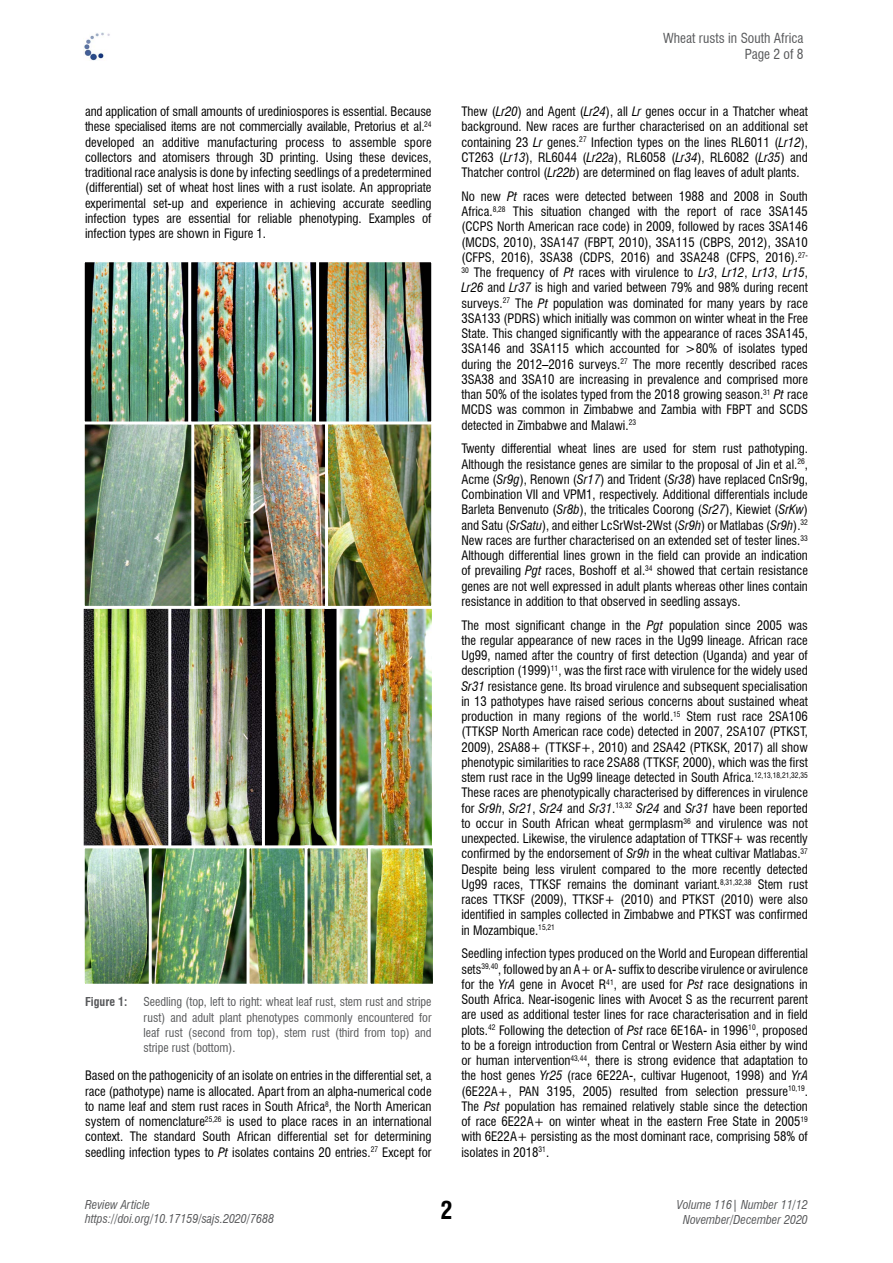
<style>
.page{position:relative;width:893px;height:1263px;background:#fff}
.page>*{position:absolute;margin:0;border:0;box-sizing:border-box;transform-origin:0 0}
.t1{font:700 condensed 24px "Swiss 721 BT";color:#000}
.HEADER_top{font:condensed 13.5px "Swiss 721 BT";color:#58595b}
.BODY{font:condensed 12.75px/15.3px "Swiss 721 BT";color:#000;text-align:justify}
.FIG_caption{font:condensed 12px/15.3px "Swiss 721 BT";color:#58595b;text-align:justify}
.t2{font:italic condensed 12px/14.4px "Swiss 721 BT";color:#58595b;text-align:center}
.FIG_caption-2{font:700 condensed 12px "Swiss 721 BT";color:#58595b}
.s1{font-style:italic}
</style>
<div class="page">
<img style="left:84px;top:32px;width:26px;height:29px">
<img style="left:83px;top:262px;width:350px;height:722px">
<p class="HEADER_top" style="left:663px;top:30px;width:142px">Wheat rusts in South Africa</p>
<p class="HEADER_top" style="left:745px;top:46px;width:60px">Page 2 of 8</p>
<p class="BODY" style="left:85px;top:104px;width:348px">and application of small amounts of urediniospores is essential. Because these specialised items are not commercially available, Pretorius et al.<sup>24 </sup>developed an additive manufacturing process to assemble spore collectors and atomisers through 3D printing. Using these devices, traditional race analysis is done by infecting seedlings of a predetermined (differential) set of wheat host lines with a rust isolate. An appropriate experimental set-up and experience in achieving accurate seedling infection types are essential for reliable phenotyping. Examples of infection types are shown in Figure 1.</p>
<p class="FIG_caption-2" style="left:85px;top:995px;width:44px">Figure 1:</p>
<p class="FIG_caption" style="left:144px;top:994px;width:290px">Seedling (top, left to right: wheat leaf rust, stem rust and stripe rust) and adult plant phenotypes commonly encountered for leaf rust (second from top), stem rust (third from top) and stripe rust (bottom).</p>
<p class="BODY" style="left:85px;top:1068px;width:348px">Based on the pathogenicity of an isolate on entries in the differential set, a race (pathotype) name is allocated. Apart from an alpha-numerical code to name leaf and stem rust races in South Africa<sup>8</sup>, the North American system of nomenclature<sup>25,26</sup> is used to place races in an international context. The standard South African differential set for determining seedling infection types to <span class="s1">Pt</span> isolates contains 20 entries.<sup>27</sup> Except for</p>
<p class="BODY" style="left:461px;top:104px;width:348px">Thew (<span class="s1">Lr20</span>) and Agent (<span class="s1">Lr24</span>), all <span class="s1">Lr</span> genes occur in a Thatcher wheat background. New races are further characterised on an additional set containing 23 <span class="s1">Lr</span> genes.<sup>27</sup> Infection types on the lines RL6011 (<span class="s1">Lr12</span>), CT263 (<span class="s1">Lr13</span>), RL6044 (<span class="s1">Lr22a</span>), RL6058 (<span class="s1">Lr34</span>), RL6082 (<span class="s1">Lr35</span>) and Thatcher control (<span class="s1">Lr22b</span>) are determined on flag leaves of adult plants.</p>
<p class="BODY" style="left:461px;top:188px;width:348px">No new <span class="s1">Pt</span> races were detected between 1988 and 2008 in South Africa.<sup>8,28</sup> This situation changed with the report of race 3SA145 (CCPS North American race code) in 2009, followed by races 3SA146 (MCDS, 2010), 3SA147 (FBPT, 2010), 3SA115 (CBPS, 2012), 3SA10 (CFPS, 2016), 3SA38 (CDPS, 2016) and 3SA248 (CFPS, 2016).<sup>27- 30</sup> The frequency of <span class="s1">Pt</span> races with virulence to <span class="s1">Lr3</span>, <span class="s1">Lr12</span>, <span class="s1">Lr13</span>, <span class="s1">Lr15</span>, <span class="s1">Lr26</span> and <span class="s1">Lr37</span> is high and varied between 79% and 98% during recent surveys.<sup>27</sup> The <span class="s1">Pt</span> population was dominated for many years by race 3SA133 (PDRS) which initially was common on winter wheat in the Free State. This changed significantly with the appearance of races 3SA145, 3SA146 and 3SA115 which accounted for &gt;80% of isolates typed during the 2012–2016 surveys.<sup>27</sup> The more recently described races 3SA38 and 3SA10 are increasing in prevalence and comprised more than 50% of the isolates typed from the 2018 growing season.<sup>31</sup> <span class="s1">Pt</span> race MCDS was common in Zimbabwe and Zambia with FBPT and SCDS detected in Zimbabwe and Malawi.<sup>23</sup></p>
<p class="BODY" style="left:461px;top:441px;width:348px">Twenty differential wheat lines are used for stem rust pathotyping.<br>Although the resistance genes are similar to the proposal of Jin et al.<sup>26</sup>, Acme (<span class="s1">Sr9g</span>), Renown (<span class="s1">Sr17</span>) and Trident (<span class="s1">Sr38</span>) have replaced CnSr9g, Combination VII and VPM1, respectively. Additional differentials include Barleta Benvenuto (<span class="s1">Sr8b</span>), the triticales Coorong (<span class="s1">Sr27</span>), Kiewiet (<span class="s1">SrKw</span>) and Satu (<span class="s1">SrSatu</span>), and either LcSrWst-2Wst (<span class="s1">Sr9h</span>) or Matlabas (<span class="s1">Sr9h</span>).<sup>32<br></sup>New races are further characterised on an extended set of tester lines.<sup>33<br></sup>Although differential lines grown in the field can provide an indication of prevailing <span class="s1">Pgt</span> races, Boshoff et al.<sup>34</sup> showed that certain resistance genes are not well expressed in adult plants whereas other lines contain resistance in addition to that observed in seedling assays.</p>
<p class="BODY" style="left:461px;top:617px;width:348px">The most significant change in the <span class="s1">Pgt</span> population since 2005 was the regular appearance of new races in the Ug99 lineage. African race Ug99, named after the country of first detection (Uganda) and year of description (1999)<sup>11</sup>, was the first race with virulence for the widely used <span class="s1">Sr31</span> resistance gene. Its broad virulence and subsequent specialisation in 13 pathotypes have raised serious concerns about sustained wheat production in many regions of the world.<sup>15</sup> Stem rust race 2SA106 (TTKSP North American race code) detected in 2007, 2SA107 (PTKST, 2009), 2SA88+ (TTKSF+, 2010) and 2SA42 (PTKSK, 2017) all show phenotypic similarities to race 2SA88 (TTKSF, 2000), which was the first stem rust race in the Ug99 lineage detected in South Africa.<sup>12,13,18,21,32,35<br></sup>These races are phenotypically characterised by differences in virulence for <span class="s1">Sr9h</span>, <span class="s1">Sr21</span>, <span class="s1">Sr24</span> and <span class="s1">Sr31</span>.<sup>13,32</sup> <span class="s1">Sr24</span> and <span class="s1">Sr31</span> have been reported to occur in South African wheat germplasm<sup>36</sup> and virulence was not unexpected. Likewise, the virulence adaptation of TTKSF+ was recently confirmed by the endorsement of <span class="s1">Sr9h</span> in the wheat cultivar Matlabas.<sup>37<br></sup>Despite being less virulent compared to the more recently detected Ug99 races, TTKSF remains the dominant variant.<sup>8,31,32,38</sup> Stem rust races TTKSF (2009), TTKSF+ (2010) and PTKST (2010) were also identified in samples collected in Zimbabwe and PTKST was confirmed in Mozambique.<sup>15,21</sup></p>
<p class="BODY" style="left:461px;top:946px;width:348px">Seedling infection types produced on the World and European differential sets<sup>39,40</sup>, followed by an A+ or A- suffix to describe virulence or avirulence for the <span class="s1">YrA</span> gene in Avocet R<sup>41</sup>, are used for <span class="s1">Pst</span> race designations in South Africa. Near-isogenic lines with Avocet S as the recurrent parent are used as additional tester lines for race characterisation and in field plots.<sup>42</sup> Following the detection of <span class="s1">Pst</span> race 6E16A- in 1996<sup>10</sup>, proposed to be a foreign introduction from Central or Western Asia either by wind or human intervention<sup>43,44</sup>, there is strong evidence that adaptation to the host genes <span class="s1">Yr25</span> (race 6E22A-, cultivar Hugenoot, 1998) and <span class="s1">YrA </span>(6E22A+, PAN 3195, 2005) resulted from selection pressure<sup>10,19</sup>.<br>The <span class="s1">Pst</span> population has remained relatively stable since the detection of race 6E22A+ on winter wheat in the eastern Free State in 2005<sup>19 </sup>with 6E22A+ persisting as the most dominant race, comprising 58% of isolates in 2018<sup>31</sup>.</p>
<p class="t2" style="left:85px;top:1197px;width:66px">Review Article</p>
<p class="t2" style="left:85px;top:1211px;width:191px">https://doi.org/10.17159/sajs.2020/7688</p>
<p class="t1" style="left:440px;top:1195px;width:13px">2</p>
<p class="t2" style="left:677px;top:1198px;width:133px">Volume 116| Number 11/12<br>November/December 2020</p>
</div>
